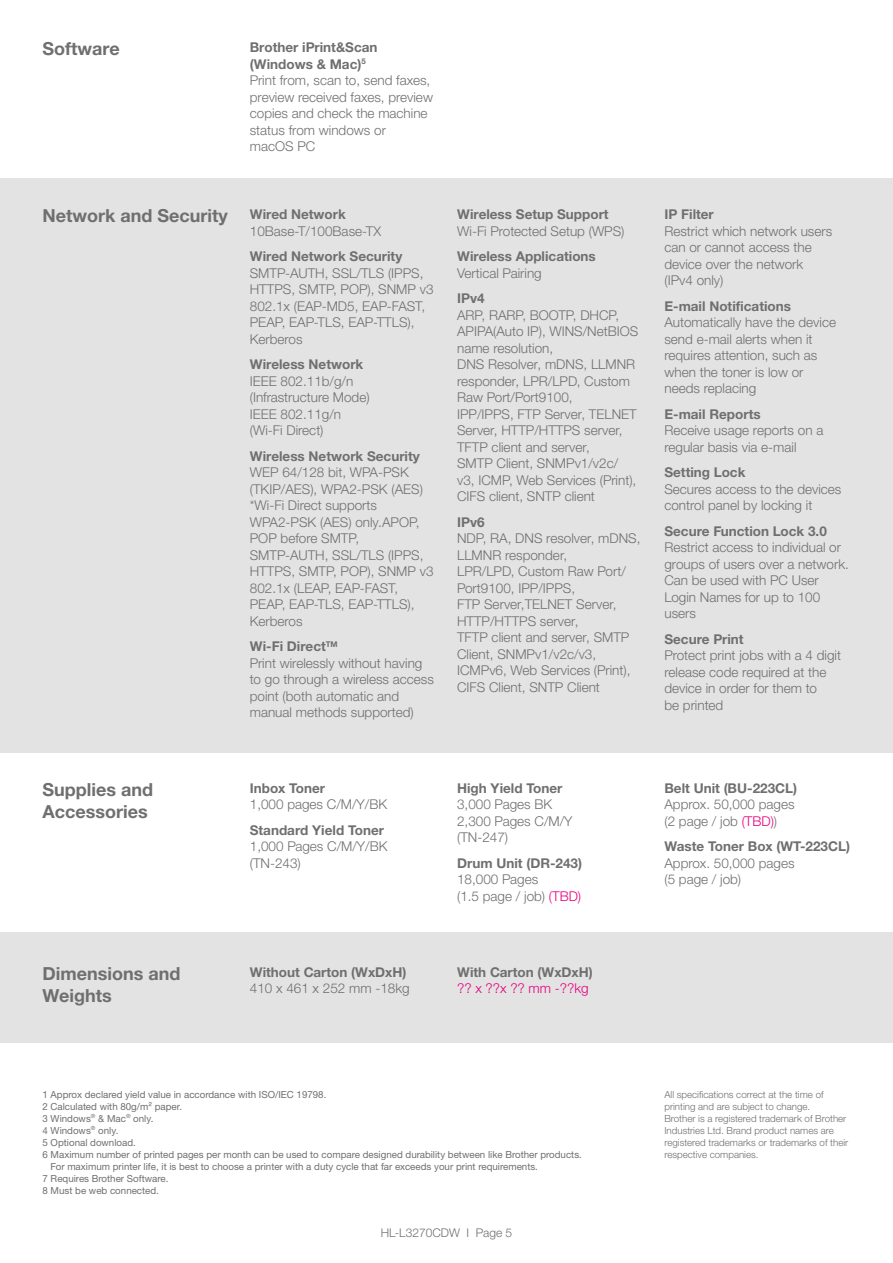
<style>
.page{position:relative;width:893px;height:1263px;background:#fff}
.page>*{position:absolute;margin:0;border:0;box-sizing:border-box;transform-origin:0 0}
.t1{font:700 18px/21.6px "Helvetica Neue LTW1 G";color:#706f6f}
.t2{font:300 13.5px/16.5px "Helvetica Neue LTW1 G";color:#706f6f}
.t3{font:700 13.5px "Helvetica Neue LTW1 G";color:#706f6f}
.t4{font:300 13.5px "Helvetica Neue LTW1 G";color:#e6007d}
.t5{font:300 12px "Helvetica Neue LTW1 G";color:#706f6f}
.t6{font:9.75px "Helvetica Neue LTW1 G";color:#706f6f}
.t7{font:300 9.75px/12px "Helvetica Neue LTW1 G";color:#706f6f}
.s1{font-weight:700}
.s2{color:#e6007d}
</style>
<div class="page">
<div style="left:0;top:179px;width:893px;height:574px;background:#e3e3e3"></div>
<div style="left:0;top:932px;width:893px;height:111px;background:#e3e3e3"></div>
<h1 class="t1" style="left:43px;top:38px;width:79px">Software</h1>
<p class="t2" style="left:250px;top:39px;width:185px"><span class="s1">Brother iPrint&amp;Scan (Windows &amp; Mac)</span><sup>5<br></sup>Print from, scan to, send faxes, preview received faxes, preview copies and check the machine status from windows or macOS PC</p>
<h1 class="t1" style="left:43px;top:205px;width:305px">Network and Security <sup>Wired</sup> <sup>Network</sup></h1>
<p class="t2" style="left:250px;top:222px;width:133px">10Base-T/100Base-TX</p>
<p class="t3" style="left:250px;top:248px;width:154px">Wired Network Security</p>
<p class="t2" style="left:250px;top:264px;width:185px">SMTP-AUTH, SSL/TLS (IPPS,<br>HTTPS, SMTP, POP), SNMP v3<br>802.1x (EAP-MD5, EAP-FAST,<br>PEAP, EAP-TLS, EAP-TTLS),<br>Kerberos</p>
<p class="t3" style="left:250px;top:356px;width:115px">Wireless Network</p>
<p class="t2" style="left:250px;top:372px;width:121px">IEEE 802.11b/g/n (Infrastructure Mode)<br>IEEE 802.11g/n (Wi-Fi Direct)</p>
<p class="t3" style="left:250px;top:447px;width:172px">Wireless Network Security</p>
<p class="t2" style="left:250px;top:464px;width:185px">WEP 64/128 bit, WPA-PSK (TKIP/AES), WPA2-PSK (AES) *Wi-Fi Direct supports<br>WPA2-PSK (AES) only.APOP,<br>POP before SMTP,<br>SMTP-AUTH, SSL/TLS (IPPS,<br>HTTPS, SMTP, POP), SNMP v3<br>802.1x (LEAP, EAP-FAST,<br>PEAP, EAP-TLS, EAP-TTLS),<br>Kerberos</p>
<p class="t2" style="left:250px;top:638px;width:186px"><span class="s1">Wi-Fi Direct</span><sup>TM<br></sup>Print wirelessly without having to go through a wireless access point (both automatic and manual methods supported)</p>
<p class="t3" style="left:457px;top:206px;width:153px">Wireless Setup Support</p>
<p class="t2" style="left:457px;top:222px;width:169px">Wi-Fi Protected Setup (WPS)</p>
<p class="t3" style="left:457px;top:248px;width:140px">Wireless Applications</p>
<p class="t2" style="left:457px;top:264px;width:86px">Vertical Pairing</p>
<p class="t3" style="left:457px;top:290px;width:29px">IPv4</p>
<p class="t2" style="left:457px;top:306px;width:183px">ARP, RARP, BOOTP, DHCP,<br>APIPA(Auto IP), WINS/NetBIOS name resolution,<br>DNS Resolver, mDNS, LLMNR responder, LPR/LPD, Custom<br>Raw Port/Port9100,<br>IPP/IPPS, FTP Server, TELNET<br>Server, HTTP/HTTPS server,<br>TFTP client and server,<br>SMTP Client, SNMPv1/v2c/ v3, ICMP, Web Services (Print),<br>CIFS client, SNTP client</p>
<p class="t3" style="left:457px;top:513px;width:29px">IPv6</p>
<p class="t2" style="left:457px;top:530px;width:185px">NDP, RA, DNS resolver, mDNS,<br>LLMNR responder,<br>LPR/LPD, Custom Raw Port/<br>Port9100, IPP/IPPS,<br>FTP Server,TELNET Server,<br>HTTP/HTTPS server,<br>TFTP client and server, SMTP<br>Client, SNMPv1/v2c/v3,<br>ICMPv6, Web Services (Print),<br>CIFS Client, SNTP Client</p>
<p class="t3" style="left:664px;top:206px;width:51px">IP Filter</p>
<p class="t2" style="left:664px;top:222px;width:169px">Restrict which network users can or cannot access the device over the network (IPv4 only)</p>
<p class="t3" style="left:664px;top:297px;width:128px">E-mail Notifications</p>
<p class="t2" style="left:664px;top:314px;width:173px">Automatically have the device send e-mail alerts when it requires attention, such as when the toner is low or needs replacing</p>
<p class="t3" style="left:664px;top:405px;width:98px">E-mail Reports</p>
<p class="t2" style="left:664px;top:422px;width:160px">Receive usage reports on a regular basis via e-mail</p>
<p class="t3" style="left:664px;top:464px;width:83px">Setting Lock</p>
<p class="t2" style="left:664px;top:480px;width:178px">Secures access to the devices control panel by locking it</p>
<p class="t3" style="left:664px;top:522px;width:164px">Secure Function Lock 3.0</p>
<p class="t2" style="left:664px;top:539px;width:186px">Restrict access to individual or groups of users over a network.<br>Can be used with PC User<br>Login Names for up to 100 users</p>
<p class="t3" style="left:664px;top:630px;width:81px">Secure Print</p>
<p class="t2" style="left:664px;top:647px;width:178px">Protect print jobs with a 4 digit release code required at the device in order for them to<br>be printed</p>
<h1 class="t1" style="left:43px;top:779px;width:112px">Supplies and<br>Accessories</h1>
<p class="t3" style="left:250px;top:780px;width:77px">Inbox Toner</p>
<p class="t2" style="left:250px;top:796px;width:139px">1,000 pages C/M/Y/BK</p>
<p class="t3" style="left:250px;top:822px;width:136px">Standard Yield Toner</p>
<p class="t2" style="left:250px;top:838px;width:139px">1,000 Pages C/M/Y/BK (TN-243)</p>
<p class="t3" style="left:457px;top:780px;width:107px">High Yield Toner</p>
<p class="t2" style="left:457px;top:796px;width:117px">3,000 Pages BK<br>2,300 Pages C/M/Y (TN-247)</p>
<p class="t3" style="left:457px;top:855px;width:126px">Drum Unit (DR-243)</p>
<p class="t2" style="left:457px;top:871px;width:126px">18,000 Pages<br>(1.5 page / job) <span class="s2">(TBD)</span></p>
<p class="t3" style="left:664px;top:780px;width:134px">Belt Unit (BU-223CL)</p>
<p class="t2" style="left:664px;top:796px;width:132px">Approx. 50,000 pages (2 page / job <span class="s2">(TBD)</span>)</p>
<p class="t3" style="left:664px;top:838px;width:187px">Waste Toner Box (WT-223CL)</p>
<p class="t2" style="left:664px;top:855px;width:132px">Approx. 50,000 pages (5 page / job)</p>
<h1 class="t1" style="left:43px;top:963px;width:139px">Dimensions and<br>Weights</h1>
<p class="t3" style="left:250px;top:964px;width:158px">Without Carton (WxDxH)</p>
<p class="t2" style="left:250px;top:980px;width:161px">410 x 461 x 252 mm -18kg</p>
<p class="t3" style="left:457px;top:964px;width:137px">With Carton (WxDxH)</p>
<p class="t4" style="left:457px;top:980px;width:133px">?? x ??x ?? mm -??kg</p>
<p class="t6" style="left:43px;top:1088px;width:285px">1 Approx declared yield value in accordance with ISO/IEC 19798.</p>
<p class="t6" style="left:43px;top:1100px;width:141px">2 Calculated with 80g/m² paper.</p>
<p class="t6" style="left:43px;top:1112px;width:113px">3 Windows<sup>®</sup> &amp; Mac<sup>®</sup> only.</p>
<p class="t6" style="left:43px;top:1124px;width:77px">4 Windows<sup>®</sup> only.</p>
<p class="t6" style="left:43px;top:1136px;width:95px">5 Optional download.</p>
<p class="t6" style="left:43px;top:1148px;width:541px">6 Maximum number of printed pages per month can be used to compare designed durability between like Brother products.</p>
<p class="t6" style="left:51px;top:1160px;width:489px">For maximum printer life, it is best to choose a printer with a duty cycle that far exceeds your print requirements.</p>
<p class="t6" style="left:43px;top:1172px;width:127px">7 Requires Brother Software.</p>
<p class="t6" style="left:43px;top:1184px;width:118px">8 Must be web connected.</p>
<p class="t5" style="left:381px;top:1226px;width:133px">HL-L3270CDW I Page 5</p>
<p class="t7" style="left:664px;top:1088px;width:185px">All specifications correct at the time of printing and are subject to change.<br>Brother is a registered trademark of Brother Industries Ltd. Brand product names are registered trademarks or trademarks of their respective companies.</p>
</div>
